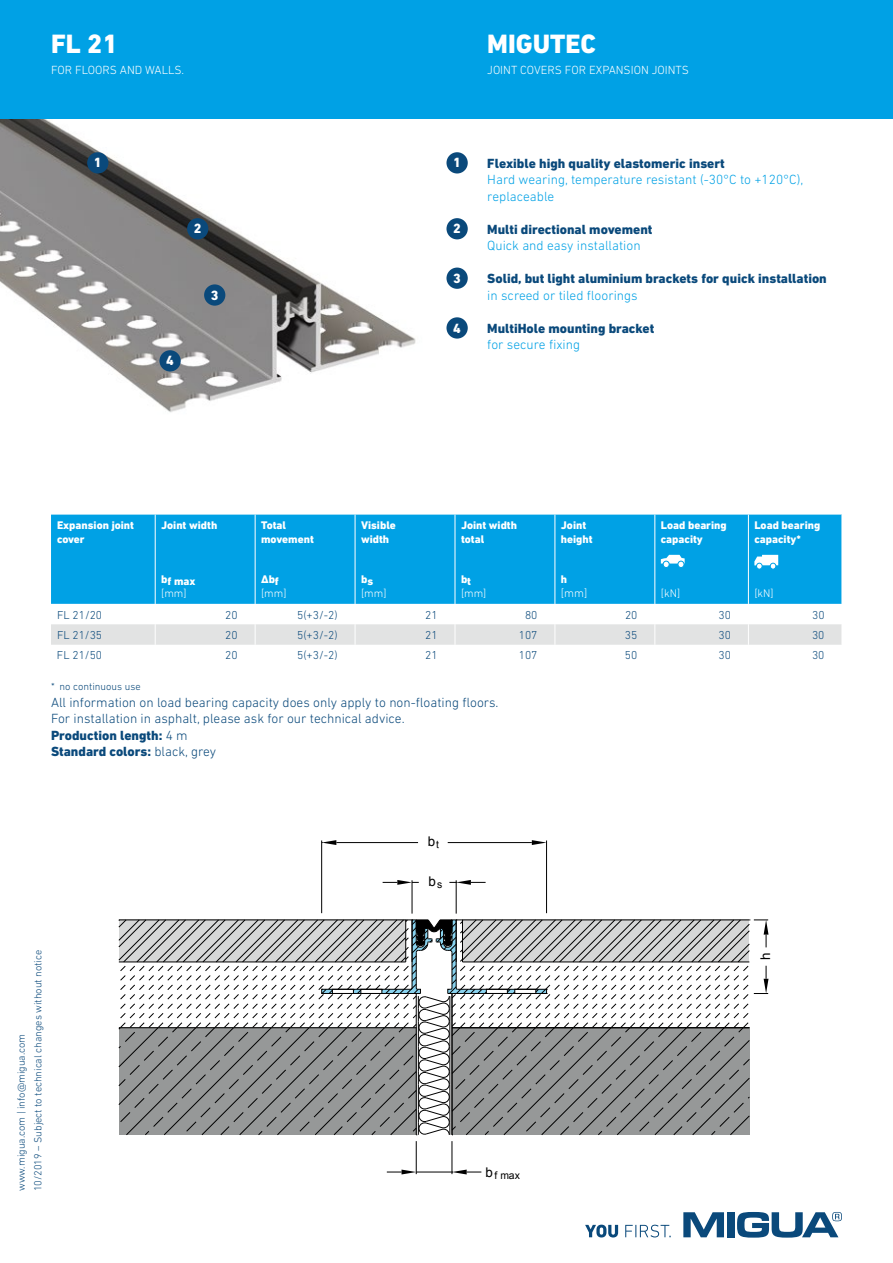
<style>
.page{position:relative;width:893px;height:1263px;background:#fff}
.page>*{position:absolute;margin:0;border:0;box-sizing:border-box;transform-origin:0 0}
.t1{font:800 27px "DIN Next LT Pro";color:#fff}
.t2{font:800 13.65px "DIN Next LT Pro";color:#fff}
.t3{font:300 13.5px/16.5px "DIN Next LT Pro";color:#0a497b}
.t4{font:800 13.5px "DIN Next LT Pro";color:#0a497b}
.t5{font:300 13.5px/16.5px "DIN Next LT Pro";color:#00a1e5}
.t6{font:13.35px "Arial";color:#000}
.t7{font:300 12px "DIN Next LT Pro";color:#fff}
.t8{font:300 11.7px "DIN Next LT Pro";color:#0a497b}
.t9{font:300 11.7px "DIN Next LT Pro";color:#fff}
.t10{font:800 11.25px/13.5px "DIN Next LT Pro";color:#fff}
.t11{font:300 11.25px "DIN Next LT Pro";color:#fff}
.t12{font:300 10.5px/16.5px "DIN Next LT Pro";color:#0a497b}
.t13{font:10.35px "Arial";color:#000}
.s1{font-weight:800}
.s2{font-size:13.35px}
</style>
<div class="page">
<svg style="left:683px;top:1212px;width:41px;height:25px"></svg>
<div style="left:727px;top:1212px;width:8px;height:25px;background:#0a497b"></div>
<svg style="left:737px;top:1212px;width:105px;height:25px"></svg>
<svg style="left:585px;top:1224px;width:86px;height:13px"></svg>
<img style="left:0;top:119px;width:416px;height:294px">
<hr style="left:546px;top:840px;width:1px;height:73px;background:#000">
<hr style="left:321px;top:840px;width:1px;height:73px;background:#000">
<hr style="left:448px;top:842px;width:84px;height:1px;background:#000">
<hr style="left:336px;top:842px;width:82px;height:1px;background:#000">
<svg style="left:532px;top:840px;width:15px;height:5px"></svg>
<svg style="left:322px;top:840px;width:14px;height:5px"></svg>
<hr style="left:412px;top:880px;width:1px;height:33px;background:#000">
<hr style="left:456px;top:880px;width:1px;height:33px;background:#000">
<svg style="left:383px;top:880px;width:36px;height:5px"></svg>
<svg style="left:449px;top:880px;width:37px;height:5px"></svg>
<hr style="left:416px;top:1141px;width:1px;height:33px;background:#000">
<hr style="left:452px;top:1141px;width:1px;height:33px;background:#000">
<hr style="left:416px;top:1172px;width:36px;height:1px;background:#000">
<svg style="left:387px;top:1169px;width:29px;height:5px"></svg>
<svg style="left:452px;top:1169px;width:29px;height:5px"></svg>
<svg style="left:119px;top:919px;width:649px;height:217px"></svg>
<div style="left:0;top:0;width:893px;height:119px;background:#00a1e5"></div>
<div style="left:87px;top:152px;width:21px;height:21px;background:#0a497b;border-radius:50%"></div>
<div style="left:446px;top:152px;width:22px;height:21px;background:#0a497b;border-radius:50%"></div>
<div style="left:187px;top:218px;width:21px;height:21px;background:#0a497b;border-radius:50%"></div>
<div style="left:446px;top:218px;width:22px;height:21px;background:#0a497b;border-radius:50%"></div>
<div style="left:204px;top:284px;width:21px;height:22px;background:#0a497b;border-radius:50%"></div>
<div style="left:446px;top:268px;width:22px;height:21px;background:#0a497b;border-radius:50%"></div>
<div style="left:159px;top:350px;width:22px;height:21px;background:#0a497b;border-radius:50%"></div>
<div style="left:446px;top:317px;width:22px;height:22px;background:#0a497b;border-radius:50%"></div>
<div style="left:51px;top:515px;width:791px;height:89px;background:#00a1e5"></div>
<div style="left:51px;top:624px;width:791px;height:21px;background:#e2e3e3"></div>
<hr style="left:155px;top:515px;width:1px;height:89px;background:#fff">
<hr style="left:255px;top:515px;width:1px;height:89px;background:#fff">
<hr style="left:355px;top:515px;width:1px;height:89px;background:#fff">
<hr style="left:455px;top:515px;width:1px;height:89px;background:#fff">
<hr style="left:555px;top:515px;width:1px;height:89px;background:#fff">
<hr style="left:654px;top:515px;width:1px;height:89px;background:#fff">
<hr style="left:748px;top:515px;width:1px;height:89px;background:#fff">
<div style="left:663px;top:561px;width:7px;height:7px;border:1px solid #00a1e5;border-radius:50%"></div>
<svg style="left:661px;top:555px;width:24px;height:12px"></svg>
<div style="left:677px;top:561px;width:7px;height:7px;border:1px solid #00a1e5;border-radius:50%"></div>
<svg style="left:754px;top:555px;width:24px;height:14px"></svg>
<h1 class="t1" style="left:51px;top:28px;width:68px">FL 21</h1>
<p class="t7" style="left:51px;top:63px;width:135px">FOR FLOORS AND WALLS.</p>
<h1 class="t1" style="left:487px;top:28px;width:110px">MIGUTEC</h1>
<p class="t7" style="left:487px;top:63px;width:203px">JOINT COVERS FOR EXPANSION JOINTS</p>
<p class="t2" style="left:94px;top:155px;width:9px">1</p>
<p class="t2" style="left:453px;top:155px;width:9px">1</p>
<p class="t2" style="left:194px;top:221px;width:9px">2</p>
<p class="t2" style="left:453px;top:221px;width:9px">2</p>
<p class="t2" style="left:166px;top:353px;width:9px">4</p>
<p class="t2" style="left:211px;top:287px;width:9px">3</p>
<p class="t2" style="left:453px;top:270px;width:9px">3</p>
<p class="t2" style="left:453px;top:320px;width:9px">4</p>
<p class="t4" style="left:487px;top:155px;width:239px">Flexible high quality elastomeric insert</p>
<p class="t5" style="left:487px;top:171px;width:318px">Hard wearing, temperature resistant (-30°C to +120°C), replaceable</p>
<p class="t4" style="left:487px;top:221px;width:167px">Multi directional movement</p>
<p class="t5" style="left:487px;top:237px;width:155px">Quick and easy installation</p>
<p class="t4" style="left:487px;top:271px;width:341px">Solid, but light aluminium brackets for quick installation</p>
<p class="t5" style="left:487px;top:287px;width:152px">in screed or tiled floorings</p>
<p class="t4" style="left:487px;top:320px;width:169px">MultiHole mounting bracket</p>
<p class="t5" style="left:487px;top:336px;width:94px">for secure fixing</p>
<p class="t10" style="left:57px;top:518px;width:78px">Expansion joint cover</p>
<p class="t10" style="left:161px;top:518px;width:58px">Joint width</p>
<p class="t10" style="left:161px;top:575px;width:36px">bf max</p>
<p class="t11" style="left:161px;top:586px;width:27px">[mm]</p>
<p class="t10" style="left:261px;top:518px;width:54px">Total movement</p>
<p class="t10" style="left:261px;top:572px;width:19px">∆bf</p>
<p class="t11" style="left:261px;top:586px;width:27px">[mm]</p>
<p class="t10" style="left:361px;top:518px;width:36px">Visible width</p>
<p class="t10" style="left:361px;top:574px;width:14px">bs</p>
<p class="t11" style="left:361px;top:586px;width:27px">[mm]</p>
<p class="t10" style="left:461px;top:518px;width:58px">Joint width total</p>
<p class="t10" style="left:461px;top:574px;width:12px">bt</p>
<p class="t11" style="left:461px;top:586px;width:27px">[mm]</p>
<p class="t10" style="left:561px;top:518px;width:33px">Joint height</p>
<p class="t10" style="left:561px;top:572px;width:8px">h</p>
<p class="t9" style="left:561px;top:586px;width:28px">[mm]</p>
<p class="t10" style="left:661px;top:518px;width:67px">Load bearing capacity</p>
<p class="t11" style="left:661px;top:586px;width:21px">[kN]</p>
<p class="t10" style="left:754px;top:518px;width:67px">Load bearing capacity*</p>
<p class="t11" style="left:754px;top:586px;width:21px">[kN]</p>
<p class="t8" style="left:57px;top:608px;width:47px">FL 21/20</p>
<p class="t8" style="left:225px;top:608px;width:14px">20</p>
<p class="t8" style="left:297px;top:608px;width:42px">5(+3/-2)</p>
<p class="t8" style="left:425px;top:608px;width:14px">21</p>
<p class="t8" style="left:525px;top:608px;width:14px">80</p>
<p class="t8" style="left:625px;top:608px;width:14px">20</p>
<p class="t8" style="left:718px;top:608px;width:14px">30</p>
<p class="t8" style="left:812px;top:608px;width:14px">30</p>
<p class="t8" style="left:57px;top:628px;width:47px">FL 21/35</p>
<p class="t8" style="left:225px;top:628px;width:14px">20</p>
<p class="t8" style="left:297px;top:628px;width:42px">5(+3/-2)</p>
<p class="t8" style="left:425px;top:628px;width:14px">21</p>
<p class="t8" style="left:519px;top:628px;width:20px">107</p>
<p class="t8" style="left:625px;top:628px;width:14px">35</p>
<p class="t8" style="left:718px;top:628px;width:14px">30</p>
<p class="t8" style="left:812px;top:628px;width:14px">30</p>
<p class="t8" style="left:57px;top:649px;width:47px">FL 21/50</p>
<p class="t8" style="left:225px;top:649px;width:14px">20</p>
<p class="t8" style="left:297px;top:649px;width:42px">5(+3/-2)</p>
<p class="t8" style="left:425px;top:649px;width:14px">21</p>
<p class="t8" style="left:519px;top:649px;width:20px">107</p>
<p class="t8" style="left:625px;top:649px;width:14px">50</p>
<p class="t8" style="left:718px;top:649px;width:14px">30</p>
<p class="t8" style="left:812px;top:649px;width:14px">30</p>
<p class="t12" style="left:51px;top:678px;width:91px">* no continuous use</p>
<p class="t3" style="left:51px;top:694px;width:449px">All information on load bearing capacity does only apply to non-floating floors.<br>For installation in asphalt, please ask for our technical advice.<br><span class="s1">Production length:</span> 4 m<br><span class="s1">Standard colors:</span> black, grey</p>
<p class="t12" style="left:13px;top:1191px;width:243px;rotate:-90deg">www.migua.com | info@migua.com<br>10/2019 – Subject to technical changes without notice</p>
<p class="t6" style="left:428px;top:833px;width:13px">b<sub>t</sub></p>
<p class="t6" style="left:429px;top:873px;width:15px">b<sub>s</sub></p>
<p class="t13" style="left:485px;top:1168px;width:36px"><span class="s2">b</span> f max</p>
<p class="t6" style="left:757px;top:960px;width:9px;rotate:-90deg">h</p>
</div>
